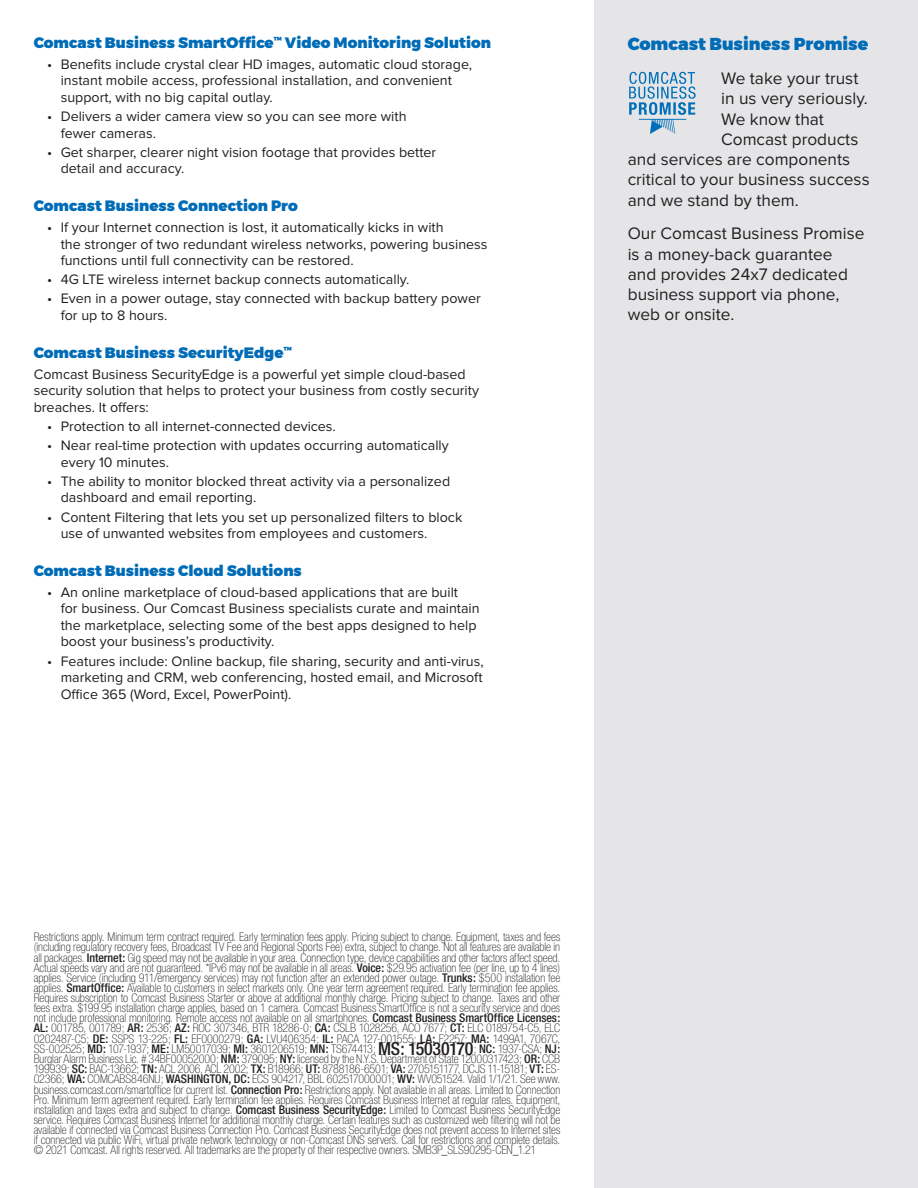
<style>
.page{position:relative;width:918px;height:1188px;background:#fff}
.page>*{position:absolute;margin:0;border:0;box-sizing:border-box;transform-origin:0 0}
.t1{font:17.25px/20.2px "Proxima Nova";color:#231f20}
.t2{font:900 17.25px "Montserrat";color:#006cb7}
.t3{font:900 15px "Montserrat";color:#006cb7}
.t4{font:14.25px/16.5px "Proxima Nova";color:#231f20}
.t5{font:100 condensed 12px/10.2px "Helvetica Neue";letter-spacing:-.005em;color:#231f20;text-align:justify}
.s1{font-weight:500}
.s2{font-weight:500;font-size:18px}
</style>
<div class="page">
<div style="left:594px;top:0;width:324px;height:1188px;background:#e5e5e7"></div>
<svg style="left:629px;top:72px;width:67px;height:62px"></svg>
<p class="t3" style="left:34px;top:31px;width:459px">Comcast Business SmartOffice<sup>™</sup> Video Monitoring Solution</p>
<p class="t4" style="left:61px;top:56px;width:413px;text-indent:-14px">• Benefits include crystal clear HD images, automatic cloud storage, instant mobile access, professional installation, and convenient support, with no big capital outlay.</p>
<p class="t4" style="left:61px;top:108px;width:347px;text-indent:-14px">• Delivers a wider camera view so you can see more with fewer cameras.</p>
<p class="t4" style="left:61px;top:144px;width:377px;text-indent:-14px">• Get sharper, clearer night vision footage that provides better detail and accuracy.</p>
<p class="t3" style="left:34px;top:194px;width:266px">Comcast Business Connection Pro</p>
<p class="t4" style="left:61px;top:219px;width:428px;text-indent:-14px">• If your Internet connection is lost, it automatically kicks in with<br>the stronger of two redundant wireless networks, powering business functions until full connectivity can be restored.</p>
<p class="t4" style="left:47px;top:272px;width:364px">• 4G LTE wireless internet backup connects automatically.</p>
<p class="t4" style="left:61px;top:291px;width:421px;text-indent:-14px">• Even in a power outage, stay connected with backup battery power for up to 8 hours.</p>
<p class="t3" style="left:34px;top:341px;width:259px">Comcast Business SecurityEdge<sup>™</sup></p>
<p class="t4" style="left:34px;top:366px;width:447px">Comcast Business SecurityEdge is a powerful yet simple cloud-based security solution that helps to protect your business from costly security breaches. It offers:</p>
<p class="t4" style="left:47px;top:418px;width:290px">• Protection to all internet-connected devices.</p>
<p class="t4" style="left:61px;top:437px;width:390px;text-indent:-14px">• Near real-time protection with updates occurring automatically every 10 minutes.</p>
<p class="t4" style="left:61px;top:473px;width:391px;text-indent:-14px">• The ability to monitor blocked threat activity via a personalized dashboard and email reporting.</p>
<p class="t4" style="left:61px;top:509px;width:403px;text-indent:-14px">• Content Filtering that lets you set up personalized filters to block use of unwanted websites from employees and customers.</p>
<p class="t3" style="left:34px;top:559px;width:270px">Comcast Business Cloud Solutions</p>
<p class="t4" style="left:61px;top:584px;width:420px;text-indent:-14px">• An online marketplace of cloud-based applications that are built<br>for business. Our Comcast Business specialists curate and maintain the marketplace, selecting some of the best apps designed to help boost your business’s productivity.</p>
<p class="t4" style="left:61px;top:653px;width:424px;text-align:justify;text-indent:-14px">• Features include: Online backup, file sharing, security and anti-virus, marketing and CRM, web conferencing, hosted email, and Microsoft Office 365 (Word, Excel, PowerPoint).</p>
<p class="t2" style="left:628px;top:30px;width:242px">Comcast Business Promise</p>
<p class="t1" style="left:721px;top:69px;width:139px">We take your trust</p>
<p class="t1" style="left:721px;top:89px;width:148px">in us very seriously.</p>
<p class="t1" style="left:721px;top:109px;width:104px">We know that</p>
<p class="t1" style="left:721px;top:129px;width:139px">Comcast products</p>
<p class="t1" style="left:628px;top:150px;width:224px">and services are components</p>
<p class="t1" style="left:628px;top:170px;width:243px">critical to your business success</p>
<p class="t1" style="left:628px;top:190px;width:173px">and we stand by them.</p>
<p class="t1" style="left:628px;top:224px;width:238px">Our Comcast Business Promise is a money-back guarantee and provides 24x7 dedicated business support via phone, web or onsite.</p>
<p class="t5" style="left:34px;top:932px;width:528px">Restrictions apply. Minimum term contract required. Early termination fees apply. Pricing subject to change. Equipment, taxes and fees (including regulatory recovery fees, Broadcast TV Fee and Regional Sports Fee) extra, subject to change. Not all features are available in all packages. <span class="s1">Internet:</span> Gig speed may not be available in your area. Connection type, device capabilities and other factors affect speed.<br>Actual speeds vary and are not guaranteed. *IPv6 may not be available in all areas. <span class="s1">Voice:</span> $29.95 activation fee (per line, up to 4 lines) applies. Service (including 911/emergency services) may not function after an extended power outage. <span class="s1">Trunks:</span> $500 installation fee applies. <span class="s1">SmartOffice:</span> Available to customers in select markets only. One year term agreement required. Early termination fee applies.<br>Requires subscription to Comcast Business Starter or above at additional monthly charge. Pricing subject to change. Taxes and other fees extra. $199.95 installation charge applies, based on 1 camera. Comcast Business SmartOffice is not a security service and does not include professional monitoring. Remote access not available on all smartphones. <span class="s1">Comcast Business SmartOffice Licenses:<br>AL:</span> 001785, 001789; <span class="s1">AR:</span> 2536; <span class="s1">AZ:</span> ROC 307346, BTR 18286-0; <span class="s1">CA:</span> CSLB 1028256, ACO 7677; <span class="s1">CT:</span> ELC 0189754-C5, ELC 0202487-C5; <span class="s1">DE:</span> SSPS 13-225; <span class="s1">FL:</span> EF0000279; <span class="s1">GA:</span> LVU406354; <span class="s1">IL:</span> PACA 127-001555; <span class="s1">LA:</span> F2257; <span class="s1">MA:</span> 1499A1, 7067C, SS-002525; <span class="s1">MD:</span> 107-1937; <span class="s1">ME:</span> LM50017039; <span class="s1">MI:</span> 3601206519; <span class="s1">MN:</span> TS674413; <span class="s2">MS: 15030170</span>; <span class="s1">NC:</span> 1937-CSA; <span class="s1">NJ:<br></span>Burglar Alarm Business Lic. # 34BF00052000; <span class="s1">NM:</span> 379095; <span class="s1">NY:</span> licensed by the N.Y.S. Department of State 12000317423; <span class="s1">OR:</span> CCB 199939; <span class="s1">SC:</span> BAC-13662; <span class="s1">TN:</span> ACL 2006, ACL 2002; <span class="s1">TX:</span> B18966; <span class="s1">UT:</span> 8788186-6501; <span class="s1">VA:</span> 2705151177, DCJS 11-15181; <span class="s1">VT:</span> ES-02366; <span class="s1">WA:</span> COMCABS846NU; <span class="s1">WASHINGTON, DC:</span> ECS 904217, BBL 602517000001; <span class="s1">WV:</span> WV051524. Valid 1/1/21. See www. business.comcast.com/smartoffice for current list. <span class="s1">Connection Pro:</span> Restrictions apply. Not available in all areas. Limited to Connection Pro. Minimum term agreement required. Early termination fee applies. Requires Comcast Business Internet at regular rates. Equipment, installation and taxes extra and subject to change. <span class="s1">Comcast Business SecurityEdge:</span> Limited to Comcast Business SecurityEdge service. Requires Comcast Business Internet for additional monthly charge. Certain features such as customized web filtering will not be available if connected via Comcast Business Connection Pro. Comcast Business SecurityEdge does not prevent access to Internet sites if connected via public WiFi, virtual private network technology or non-Comcast DNS servers. Call for restrictions and complete details. © 2021 Comcast. All rights reserved. All trademarks are the property of their respective owners. SMB3P_SLS90295-CEN_1.21</p>
</div>
